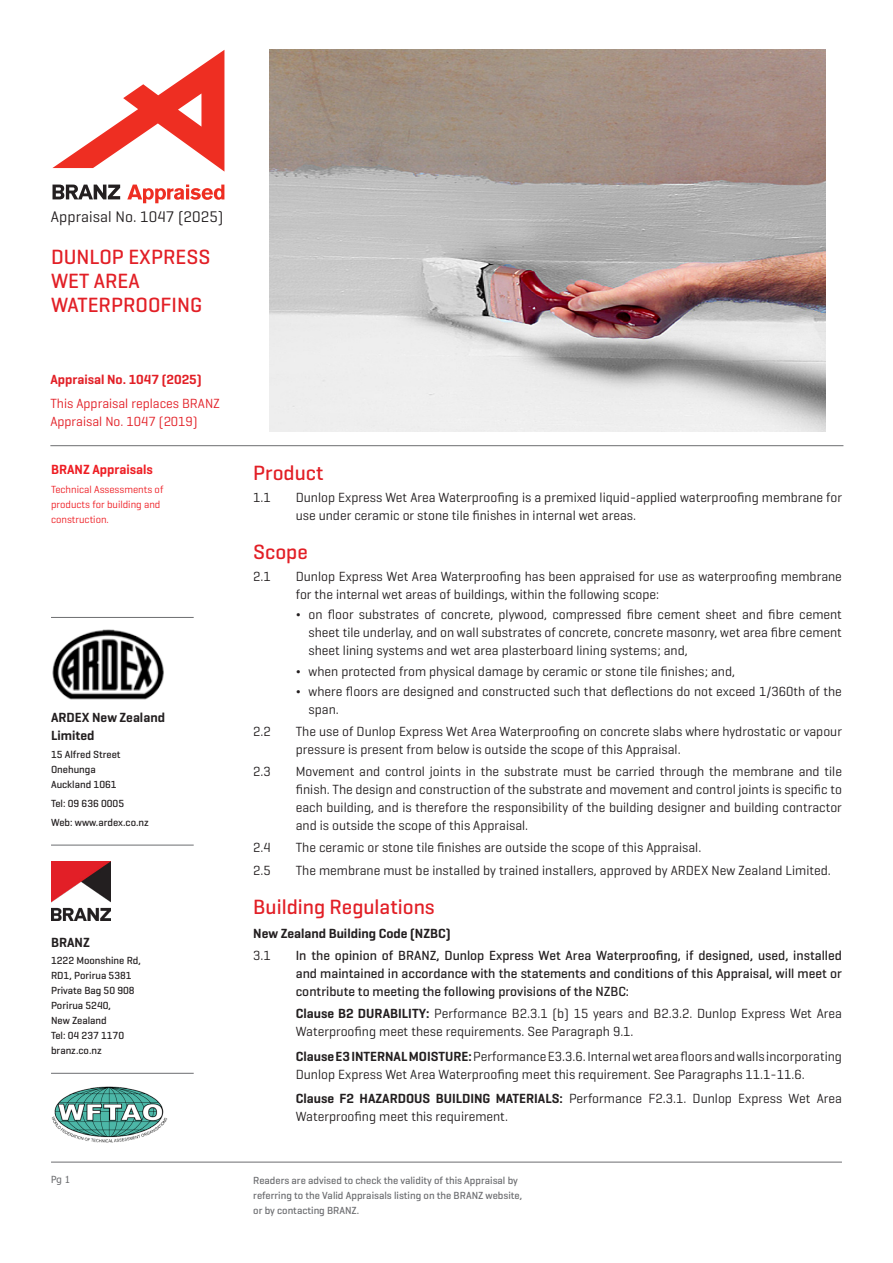
<style>
.page{position:relative;width:893px;height:1263px;background:#fff}
.page>*{position:absolute;margin:0;border:0;box-sizing:border-box;transform-origin:0 0}
.H3_Geo_P{font:500 21px/24px "Geogrotesque";color:#e21f26}
.t1{font:15.6px "Geogrotesque";letter-spacing:.005em;color:#231f20}
.Body_INDENT{font:13.5px/18px "Geogrotesque";color:#231f20}
.t2{font:500 13.5px/18px "Geogrotesque";color:#231f20;text-align:justify}
.H5_Geo_P{font:600 13.5px/18px "Geogrotesque";color:#231f20}
.H4_Geo_P{font:13.5px/18px "Geogrotesque";color:#e21f26}
.H4_Geo_P-2{font:600 13.5px "Geogrotesque";color:#e21f26}
.Body{font:600 13.5px "Geogrotesque";color:#ee1d23}
.Small_Body_Geo_P{font:500 10.5px/15px "Geogrotesque";color:#231f20}
.Small_Body_Geo_P-2{font:500 10.5px/15px "Geogrotesque";color:#6c6d70}
.Body-2{font:10.5px/15px "Geogrotesque";color:#ee1d23}
.t3{font:9.75px "Tahoma";color:#6c6d70}
.s1{font-weight:500}
.s2{font-weight:600}
</style>
<div class="page">
<hr style="left:51px;top:617px;width:143px;height:1px;background:#6c6d70">
<img style="left:52px;top:629px;width:112px;height:71px">
<hr style="left:51px;top:845px;width:143px;height:1px;background:#6c6d70">
<img style="left:51px;top:861px;width:60px;height:59px">
<hr style="left:51px;top:1073px;width:143px;height:1px;background:#6c6d70">
<hr style="left:50px;top:445px;width:793px;height:1px;background:#6c6d70">
<hr style="left:51px;top:1162px;width:791px;height:1px;background:#6c6d70">
<img style="left:51px;top:1086px;width:117px;height:57px">
<svg style="left:52px;top:50px;width:172px;height:122px"></svg>
<svg style="left:127px;top:185px;width:97px;height:18px"></svg>
<svg style="left:53px;top:185px;width:67px;height:14px"></svg>
<img style="left:270px;top:50px;width:555px;height:382px">
<p class="t1" style="left:51px;top:207px;width:174px">Appraisal No. 1047 (2025)</p>
<p class="H3_Geo_P" style="left:51px;top:245px;width:161px">DUNLOP EXPRESS<br>WET AREA<br>WATERPROOFING</p>
<p class="H4_Geo_P-2" style="left:50px;top:371px;width:153px">Appraisal No. 1047 (2025)</p>
<p class="H4_Geo_P" style="left:50px;top:394px;width:171px">This Appraisal replaces BRANZ<br>Appraisal No. 1047 (2019)</p>
<p class="Body" style="left:51px;top:461px;width:103px">BRANZ Appraisals</p>
<p class="Body-2" style="left:51px;top:482px;width:114px">Technical Assessments of products for building and construction.</p>
<p class="H5_Geo_P" style="left:51px;top:709px;width:115px">ARDEX New Zealand<br>Limited</p>
<p class="Small_Body_Geo_P" style="left:51px;top:746px;width:71px">15 Alfred Street</p>
<p class="Small_Body_Geo_P" style="left:51px;top:761px;width:46px">Onehunga</p>
<p class="Small_Body_Geo_P" style="left:51px;top:776px;width:67px">Auckland 1061</p>
<p class="Small_Body_Geo_P" style="left:51px;top:795px;width:75px">Tel: 09 636 0005</p>
<p class="Small_Body_Geo_P" style="left:51px;top:815px;width:99px">Web: www.ardex.co.nz</p>
<p class="H5_Geo_P" style="left:51px;top:933px;width:40px">BRANZ</p>
<p class="Small_Body_Geo_P" style="left:51px;top:953px;width:91px">1222 Moonshine Rd,</p>
<p class="Small_Body_Geo_P" style="left:51px;top:968px;width:82px">RD1, Porirua 5381</p>
<p class="Small_Body_Geo_P" style="left:51px;top:983px;width:85px">Private Bag 50 908</p>
<p class="Small_Body_Geo_P" style="left:51px;top:998px;width:62px">Porirua 5240,<br>New Zealand</p>
<p class="Small_Body_Geo_P" style="left:51px;top:1028px;width:75px">Tel: 04 237 1170</p>
<p class="Small_Body_Geo_P" style="left:51px;top:1043px;width:52px">branz.co.nz</p>
<p class="H3_Geo_P" style="left:253px;top:460px;width:72px">Product</p>
<p class="Body_INDENT" style="left:253px;top:488px;width:19px">1.1</p>
<p class="Body_INDENT" style="left:296px;top:488px;width:548px">Dunlop Express Wet Area Waterproofing is a premixed liquid-applied waterproofing membrane for use under ceramic or stone tile finishes in internal wet areas.</p>
<p class="H3_Geo_P" style="left:253px;top:539px;width:56px">Scope</p>
<p class="Body_INDENT" style="left:253px;top:567px;width:19px">2.1</p>
<p class="Body_INDENT" style="left:296px;top:567px;width:548px">Dunlop Express Wet Area Waterproofing has been appraised for use as waterproofing membrane for the internal wet areas of buildings, within the following scope:</p>
<p class="Body_INDENT" style="left:309px;top:605px;width:535px;text-align:justify;text-indent:-13px"><span class="s1">¬</span> on floor substrates of concrete, plywood, compressed fibre cement sheet and fibre cement sheet tile underlay, and on wall substrates of concrete, concrete masonry, wet area fibre cement sheet lining systems and wet area plasterboard lining systems; and,</p>
<p class="Body_INDENT" style="left:296px;top:661px;width:441px"><span class="s1">¬</span> when protected from physical damage by ceramic or stone tile finishes; and,</p>
<p class="Body_INDENT" style="left:309px;top:682px;width:535px;text-indent:-13px"><span class="s1">¬</span> where floors are designed and constructed such that deflections do not exceed 1/360th of the span.</p>
<p class="Body_INDENT" style="left:253px;top:722px;width:19px">2.2</p>
<p class="Body_INDENT" style="left:296px;top:722px;width:548px">The use of Dunlop Express Wet Area Waterproofing on concrete slabs where hydrostatic or vapour pressure is present from below is outside the scope of this Appraisal.</p>
<p class="Body_INDENT" style="left:253px;top:762px;width:19px">2.3</p>
<p class="Body_INDENT" style="left:296px;top:762px;width:548px;text-align:justify">Movement and control joints in the substrate must be carried through the membrane and tile finish. The design and construction of the substrate and movement and control joints is specific to each building, and is therefore the responsibility of the building designer and building contractor and is outside the scope of this Appraisal.</p>
<p class="Body_INDENT" style="left:253px;top:838px;width:19px">2.4</p>
<p class="Body_INDENT" style="left:296px;top:838px;width:407px">The ceramic or stone tile finishes are outside the scope of this Appraisal.</p>
<p class="Body_INDENT" style="left:253px;top:861px;width:19px">2.5</p>
<p class="Body_INDENT" style="left:296px;top:861px;width:536px">The membrane must be installed by trained installers, approved by ARDEX New Zealand Limited.</p>
<p class="H3_Geo_P" style="left:253px;top:894px;width:183px">Building Regulations</p>
<p class="H5_Geo_P" style="left:253px;top:924px;width:199px">New Zealand Building Code (NZBC)</p>
<p class="Body_INDENT" style="left:253px;top:946px;width:19px">3.1</p>
<p class="t2" style="left:296px;top:946px;width:548px">In the opinion of BRANZ, Dunlop Express Wet Area Waterproofing, if designed, used, installed and maintained in accordance with the statements and conditions of this Appraisal, will meet or contribute to meeting the following provisions of the NZBC:</p>
<p class="Body_INDENT" style="left:296px;top:1004px;width:548px"><span class="s2">Clause B2 DURABILITY:</span> Performance B2.3.1 (b) 15 years and B2.3.2. Dunlop Express Wet Area<br>Waterproofing meet these requirements. See Paragraph 9.1.</p>
<p class="Body_INDENT" style="left:296px;top:1047px;width:548px"><span class="s2">Clause E3 INTERNAL MOISTURE:</span> Performance E3.3.6. Internal wet area floors and walls incorporating<br>Dunlop Express Wet Area Waterproofing meet this requirement. See Paragraphs 11.1-11.6.</p>
<p class="Body_INDENT" style="left:296px;top:1089px;width:548px"><span class="s2">Clause F2 HAZARDOUS BUILDING MATERIALS:</span> Performance F2.3.1. Dunlop Express Wet Area<br>Waterproofing meet this requirement.</p>
<p class="t3" style="left:51px;top:1173px;width:21px">Pg 1</p>
<p class="Small_Body_Geo_P-2" style="left:253px;top:1172px;width:270px">Readers are advised to check the validity of this Appraisal by referring to the Valid Appraisals listing on the BRANZ website, or by contacting BRANZ.</p>
</div>
